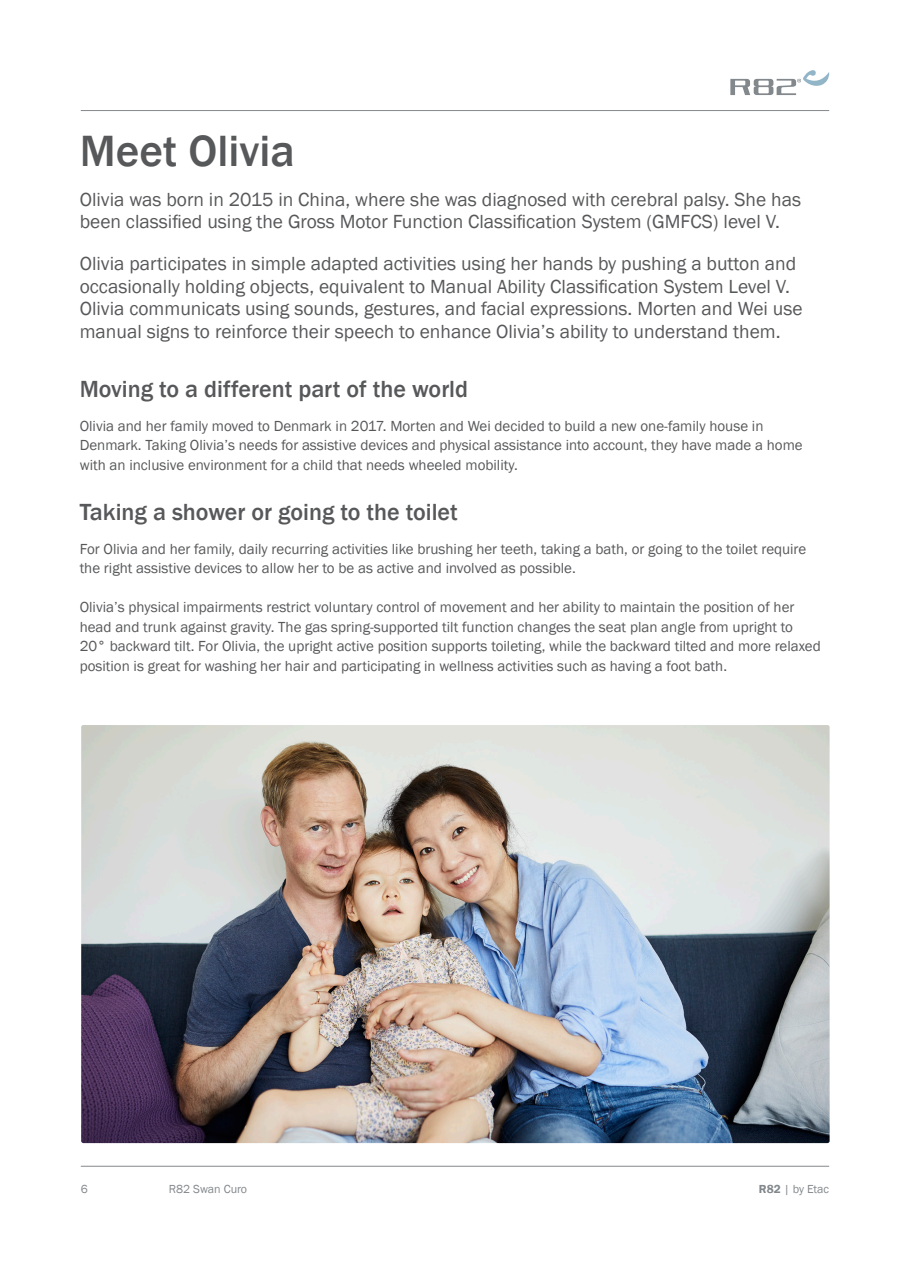
<style>
.page{position:relative;width:910px;height:1280px;background:#fff}
.page>*{position:absolute;margin:0;border:0;box-sizing:border-box;transform-origin:0 0}
._3__Header_-_Intro{font:500 45px "Franklin Gothic";color:#57585a}
._4__Header_-_Basic_b{font:500 24px "Franklin Gothic";color:#57585a}
._3__Body_-_Intro{font:19.5px/22.5px "Franklin Gothic";color:#57585a}
._4__Body_-_basic_bod{font:15px/19.5px "Franklin Gothic";color:#57585a}
.t1{font:12px "Franklin Gothic";color:#83888c}
.s1{font-weight:600}
</style>
<div class="page">
<img style="left:81px;top:725px;width:749px;height:418px">
<hr style="left:81px;top:110px;width:748px;height:1px;background:#83888c">
<hr style="left:81px;top:1166px;width:748px;height:1px;background:#83888c">
<svg style="left:730px;top:70px;width:99px;height:25px"></svg>
<p class="_3__Header_-_Intro" style="left:80px;top:123px;width:217px">Meet Olivia</p>
<p class="_3__Body_-_Intro" style="left:80px;top:189px;width:723px">Olivia was born in 2015 in China, where she was diagnosed with cerebral palsy. She has been classified using the Gross Motor Function Classification System (GMFCS) level V.</p>
<p class="_3__Body_-_Intro" style="left:80px;top:253px;width:724px">Olivia participates in simple adapted activities using her hands by pushing a button and occasionally holding objects, equivalent to Manual Ability Classification System Level V.<br>Olivia communicats using sounds, gestures, and facial expressions. Morten and Wei use manual signs to reinforce their speech to enhance Olivia’s ability to understand them.</p>
<p class="_4__Header_-_Basic_b" style="left:80px;top:374px;width:390px">Moving to a different part of the world</p>
<p class="_4__Body_-_basic_bod" style="left:80px;top:416px;width:724px">Olivia and her family moved to Denmark in 2017. Morten and Wei decided to build a new one-family house in<br>Denmark. Taking Olivia’s needs for assistive devices and physical assistance into account, they have made a home with an inclusive environment for a child that needs wheeled mobility.</p>
<p class="_4__Header_-_Basic_b" style="left:80px;top:498px;width:380px">Taking a shower or going to the toilet</p>
<p class="_4__Body_-_basic_bod" style="left:80px;top:539px;width:728px">For Olivia and her family, daily recurring activities like brushing her teeth, taking a bath, or going to the toilet require the right assistive devices to allow her to be as active and involved as possible.</p>
<p class="_4__Body_-_basic_bod" style="left:80px;top:598px;width:743px">Olivia’s physical impairments restrict voluntary control of movement and her ability to maintain the position of her head and trunk against gravity. The gas spring-supported tilt function changes the seat plan angle from upright to 20° backward tilt. For Olivia, the upright active position supports toileting, while the backward tilted and more relaxed position is great for washing her hair and participating in wellness activities such as having a foot bath.</p>
<p class="t1" style="left:81px;top:1181px;width:9px">6</p>
<p class="t1" style="left:169px;top:1181px;width:80px">R82 Swan Curo</p>
<p class="t1" style="left:759px;top:1181px;width:72px"><span class="s1">R82</span> | by Etac</p>
</div>
